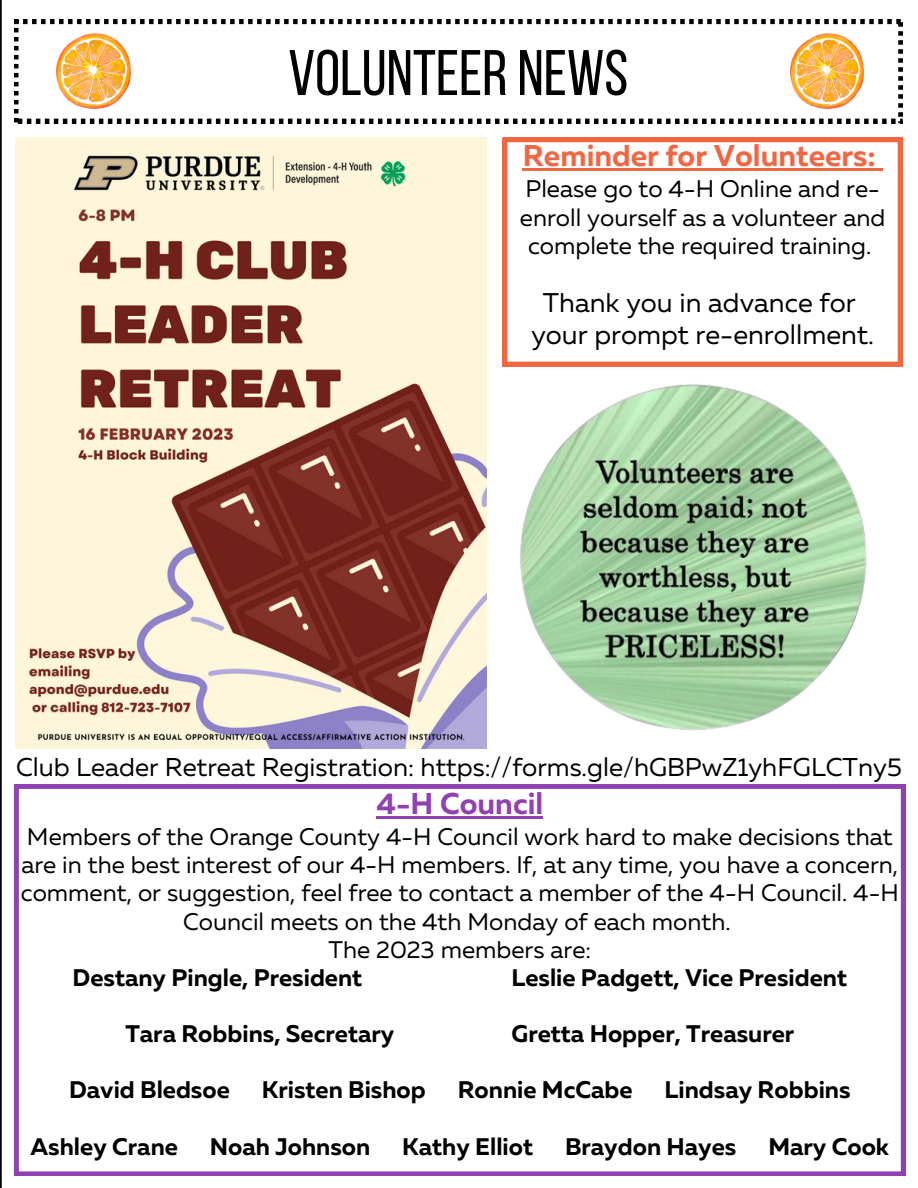
<style>
.page{position:relative;width:918px;height:1188px;background:#fff}
.page>*{position:absolute;margin:0;border:0;box-sizing:border-box;transform-origin:0 0}
.t1{font:64.2px "Bebas Neue";color:#000}
.t2{font:700 30px "Muller";color:#f06744}
.t3{font:700 30px "Muller";color:#9141b2}
.t4{font:27px/31.5px "Muller";color:#000;text-align:center}
.t5{font:25.65px "Muller";color:#000}
.t6{font:24px/28.2px "Muller";color:#000;text-align:center}
.t7{font:700 24px "Muller";color:#000}
</style>
<div class="page">
<svg style="left:503px;top:138px;width:399px;height:228px"></svg>
<hr style="left:523px;top:168px;width:353px;height:2px;background:#f06744">
<svg style="left:876px;top:168px;width:7px;height:2px"></svg>
<hr style="left:0;top:0;width:1px;height:1188px;background:#000">
<hr style="left:1px;top:0;width:1px;height:1188px;background:#000">
<svg style="left:14px;top:20px;width:889px;height:103px"></svg>
<img style="left:57px;top:34px;width:74px;height:75px">
<img style="left:790px;top:34px;width:74px;height:75px">
<svg style="left:14px;top:784px;width:891px;height:392px"></svg>
<hr style="left:376px;top:816px;width:167px;height:2px;background:#9141b2">
<img style="left:15px;top:138px;width:472px;height:611px">
<img style="left:520px;top:384px;width:347px;height:346px">
<h1 class="t1" style="left:288px;top:47px;width:341px">VOLUNTEER NEWS</h1>
<p class="t2" style="left:523px;top:143px;width:355px">Reminder for Volunteers:</p>
<p class="t6" style="left:520px;top:177px;width:367px">Please go to 4-H Online and re&shy;enroll yourself as a volunteer and complete the required training.</p>
<p class="t4" style="left:531px;top:289px;width:344px">Thank you in advance for your prompt re-enrollment.</p>
<p class="t5" style="left:16px;top:756px;width:887px">Club Leader Retreat Registration: https://forms.gle/hGBPwZ1yhFGLCTny5</p>
<p class="t3" style="left:376px;top:791px;width:168px">4-H Council</p>
<p class="t6" style="left:21px;top:825px;width:879px">Members of the Orange County 4-H Council work hard to make decisions that are in the best interest of our 4-H members. If, at any time, you have a concern, comment, or suggestion, feel free to contact a member of the 4-H Council. 4-H Council meets on the 4th Monday of each month.<br>The 2023 members are:</p>
<p class="t7" style="left:73px;top:967px;width:291px">Destany Pingle, President</p>
<p class="t7" style="left:511px;top:967px;width:337px">Leslie Padgett, Vice President</p>
<p class="t7" style="left:125px;top:1024px;width:271px">Tara Robbins, Secretary</p>
<p class="t7" style="left:512px;top:1024px;width:284px">Gretta Hopper, Treasurer</p>
<p class="t7" style="left:69px;top:1080px;width:162px">David Bledsoe</p>
<p class="t7" style="left:262px;top:1080px;width:165px">Kristen Bishop</p>
<p class="t7" style="left:458px;top:1080px;width:176px">Ronnie McCabe</p>
<p class="t7" style="left:665px;top:1080px;width:188px">Lindsay Robbins</p>
<p class="t7" style="left:31px;top:1136px;width:149px">Ashley Crane</p>
<p class="t7" style="left:210px;top:1136px;width:162px">Noah Johnson</p>
<p class="t7" style="left:402px;top:1136px;width:132px">Kathy Elliot</p>
<p class="t7" style="left:565px;top:1136px;width:173px">Braydon Hayes</p>
<p class="t7" style="left:768px;top:1136px;width:122px">Mary Cook</p>
</div>
